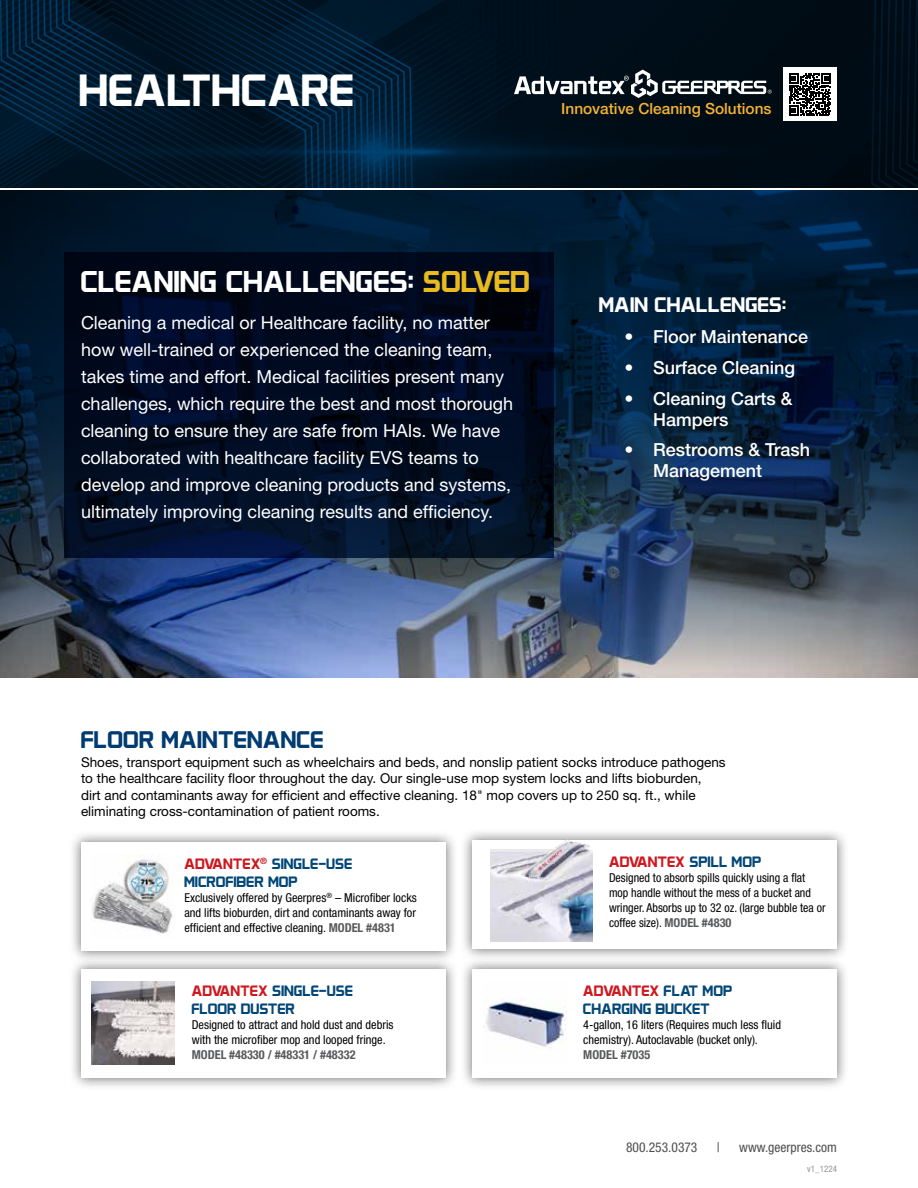
<style>
.page{position:relative;width:918px;height:1188px;background:#fff}
.page>*{position:absolute;margin:0;border:0;box-sizing:border-box;transform-origin:0 0}
.t1{font:700 45px "Zoria";letter-spacing:.04em;color:#fff}
.t2{font:700 30px "Zoria";letter-spacing:.04em;color:#fff}
.t3{font:700 24px "Zoria";letter-spacing:.04em;color:#003b71}
.t4{font:700 21px "Zoria";letter-spacing:.045em;color:#fff}
.t5{font:18px/27px "Helvetica Neue LT Pro";color:#fff}
.t6{font:500 18px/21px "Helvetica Neue LT Pro";color:#fff}
.t7{font:500 15.45px "Helvetica Neue LT Pro";color:#f6b333}
.t8{font:700 15px/18px "Zoria";letter-spacing:.04em;color:#004677}
.t9{font:700 15px "Zoria";letter-spacing:.04em;color:#ce171e}
.t10{font:13.5px/16.2px "Helvetica Neue LT Pro";color:#000}
.t11{font:condensed 13.5px "Helvetica Neue LT Pro";color:#4d4d4f}
.t12{font:condensed 12.3px/15px "Helvetica Neue LT Pro";color:#000}
.t13{font:700 condensed 12.3px "Helvetica Neue LT Pro";color:#58595b}
.t14{font:condensed 9px "Helvetica Neue LT Pro";color:#939598}
.s1{color:#eabb1f}
.s2{color:#ce171e}
.s3{font-weight:700;color:#58595b}
.s4{color:#004677}
</style>
<div class="page">
<img style="left:0;top:190px;width:918px;height:488px">
<svg style="left:64px;top:253px;width:490px;height:305px;background:#010b22"></svg>
<img style="left:0;top:0;width:918px;height:187px">
<svg style="left:514px;top:70px;width:258px;height:28px"></svg>
<div style="left:69px;top:830px;width:389px;height:133px;background:#000;opacity:.55"></div>
<div style="left:81px;top:842px;width:365px;height:109px;background:#fff"></div>
<img style="left:92px;top:854px;width:81px;height:80px">
<div style="left:69px;top:957px;width:389px;height:133px;background:#000;opacity:.55"></div>
<div style="left:81px;top:970px;width:365px;height:108px;background:#fff"></div>
<img style="left:92px;top:981px;width:83px;height:84px">
<div style="left:460px;top:957px;width:390px;height:133px;background:#000;opacity:.55"></div>
<div style="left:472px;top:970px;width:365px;height:108px;background:#fff"></div>
<img style="left:486px;top:998px;width:79px;height:52px">
<div style="left:783px;top:68px;width:54px;height:54px;background:#fff"></div>
<svg style="left:789px;top:73px;width:42px;height:43px"></svg>
<div style="left:460px;top:828px;width:390px;height:133px;background:#000;opacity:.55"></div>
<div style="left:472px;top:840px;width:365px;height:109px;background:#fff"></div>
<img style="left:491px;top:839px;width:102px;height:103px">
<h1 class="t1" style="left:80px;top:68px;width:275px">HEALTHCARE</h1>
<p class="t7" style="left:561px;top:100px;width:212px">Innovative Cleaning Solutions</p>
<h2 class="t2" style="left:81px;top:267px;width:450px">CLEANING CHALLENGES: <span class="s1">SOLVED</span></h2>
<p class="t5" style="left:81px;top:309px;width:434px">Cleaning a medical or Healthcare facility, no matter how well-trained or experienced the cleaning team, takes time and effort. Medical facilities present many challenges, which require the best and most thorough cleaning to ensure they are safe from HAIs. We have collaborated with healthcare facility EVS teams to develop and improve cleaning products and systems, ultimately improving cleaning results and efficiency.</p>
<h3 class="t4" style="left:599px;top:295px;width:188px">MAIN CHALLENGES:</h3>
<h3 class="t6" style="left:625px;top:326px;width:185px">• Floor Maintenance</h3>
<h3 class="t6" style="left:625px;top:357px;width:172px">• Surface Cleaning</h3>
<h3 class="t6" style="left:653px;top:387px;width:141px;text-indent:-28px">• Cleaning Carts &amp;<br>Hampers</h3>
<h3 class="t6" style="left:653px;top:439px;width:159px;text-indent:-28px">• Restrooms &amp; Trash<br>Management</h3>
<h3 class="t3" style="left:81px;top:727px;width:244px">FLOOR MAINTENANCE</h3>
<p class="t10" style="left:81px;top:754px;width:646px">Shoes, transport equipment such as wheelchairs and beds, and nonslip patient socks introduce pathogens to the healthcare facility floor throughout the day. Our single-use mop system locks and lifts bioburden,<br>dirt and contaminants away for efficient and effective cleaning. 18" mop covers up to 250 sq. ft., while eliminating cross-contamination of patient rooms.</p>
<p class="t8" style="left:184px;top:856px;width:169px"><span class="s2">ADVANTEX</span><sup>®</sup> SINGLE-USE<br>MICROFIBER MOP</p>
<p class="t12" style="left:184px;top:890px;width:234px;text-align:justify">Exclusively offered by Geerpres<sup>®</sup> – Microfiber locks and lifts bioburden, dirt and contaminants away for efficient and effective cleaning. <span class="s3">MODEL #4831</span></p>
<p class="t9" style="left:609px;top:855px;width:153px">ADVANTEX <span class="s4">SPILL MOP</span></p>
<p class="t12" style="left:609px;top:870px;width:218px">Designed to absorb spills quickly using a flat mop handle without the mess of a bucket and wringer. Absorbs up to 32 oz. (large bubble tea or coffee size). <span class="s3">MODEL #4830</span></p>
<p class="t8" style="left:192px;top:983px;width:162px"><span class="s2">ADVANTEX</span> SINGLE-USE<br>FLOOR DUSTER</p>
<p class="t12" style="left:192px;top:1017px;width:203px">Designed to attract and hold dust and debris with the microfiber mop and looped fringe.</p>
<p class="t13" style="left:192px;top:1048px;width:165px">MODEL #48330 / #48331 / #48332</p>
<p class="t8" style="left:583px;top:983px;width:150px"><span class="s2">ADVANTEX</span> FLAT MOP<br>CHARGING BUCKET</p>
<p class="t12" style="left:583px;top:1017px;width:199px">4-gallon, 16 liters (Requires much less fluid chemistry). Autoclavable (bucket only).</p>
<p class="t13" style="left:583px;top:1048px;width:69px">MODEL #7035</p>
<p class="t11" style="left:626px;top:1139px;width:73px">800.253.0373</p>
<p class="t11" style="left:717px;top:1139px;width:4px">|</p>
<p class="t11" style="left:739px;top:1139px;width:99px">www.geerpres.com</p>
<p class="t14" style="left:807px;top:1164px;width:31px">v1_1224</p>
</div>
